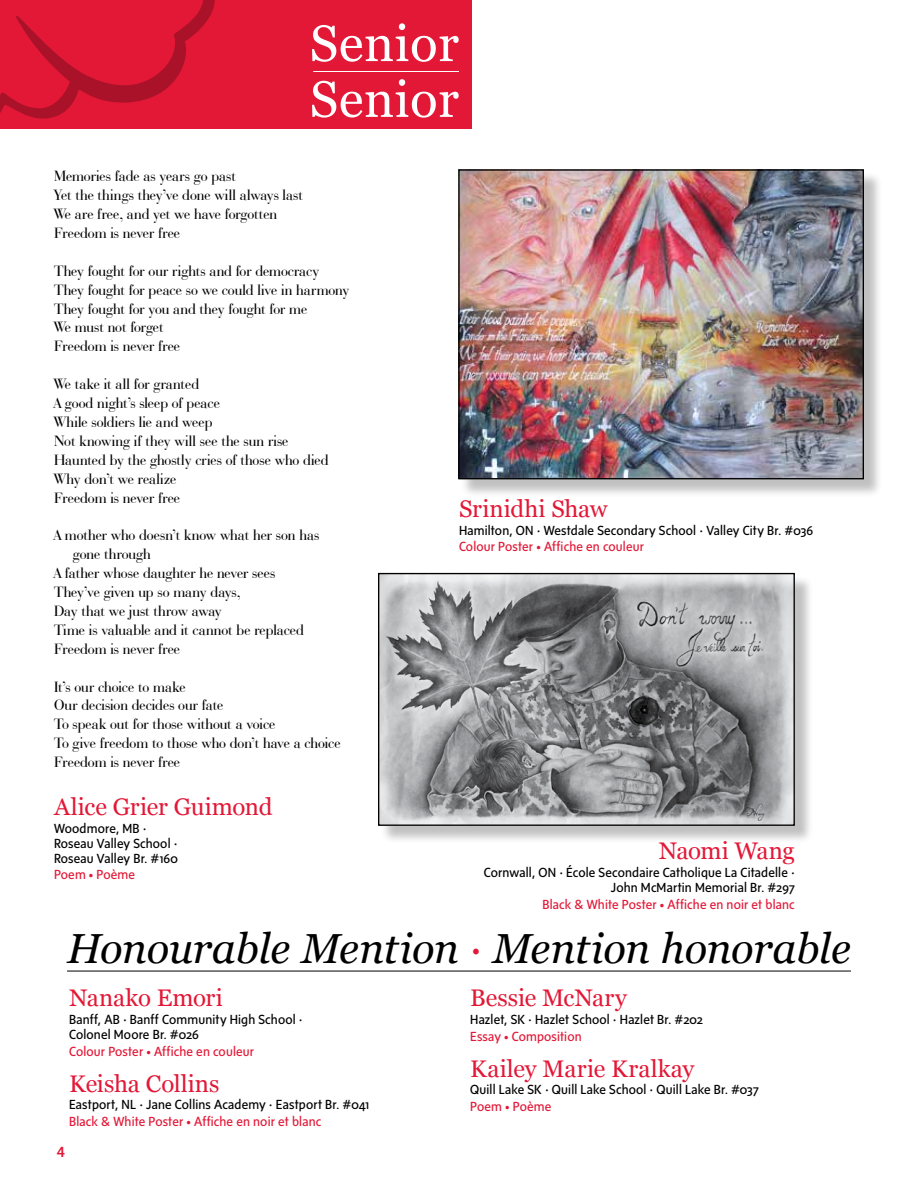
<style>
.page{position:relative;width:918px;height:1188px;background:#fff}
.page>*{position:absolute;margin:0;border:0;box-sizing:border-box;transform-origin:0 0}
.t1{font:51px/55.8px "Georgia";letter-spacing:.01em;color:#fff}
.t2{font:italic 42px "Georgia";letter-spacing:-.005em;color:#000}
.t3{font:24px "Georgia";color:#e31837}
.t4{font:15.75px/18.9px "Bauer Bodoni BT";letter-spacing:-.005em;color:#000}
.t5{font:500 15px "Sense";color:#e31837}
.t6{font:13.5px/15px "Sense";letter-spacing:.01em;color:#000}
.t7{font:13.5px "Sense";letter-spacing:.01em;color:#e31837}
.s1{font-family:"Georgia"}
.s2{color:#e31837}
.s3{font-style:normal;color:#e31837}
</style>
<div class="page">
<div style="left:461px;top:172px;width:422px;height:326px;background:#000;opacity:.25"></div>
<img style="left:460px;top:171px;width:402px;height:306px">
<div style="left:458px;top:169px;width:406px;height:310px;border:1px solid #000"></div>
<div style="left:380px;top:575px;width:433px;height:270px;background:#000;opacity:.25"></div>
<img style="left:380px;top:575px;width:413px;height:249px">
<div style="left:378px;top:573px;width:417px;height:253px;border:1px solid #000"></div>
<div style="left:0;top:0;width:471px;height:129px;background:#e31837"></div>
<hr style="left:313px;top:71px;width:146px;height:1px;background:#fff">
<svg style="left:0;top:0;width:215px;height:119px"></svg>
<svg style="left:67px;top:970px;width:224px;height:1px"></svg>
<svg style="left:298px;top:970px;width:162px;height:1px"></svg>
<svg style="left:489px;top:970px;width:162px;height:1px"></svg>
<hr style="left:67px;top:971px;width:784px;height:1px;background:#000">
<h1 class="t1" style="left:310px;top:17px;width:151px">Senior<br>Senior</h1>
<p class="t4" style="left:54px;top:166px;width:250px">Memories fade as years go past<br>Yet the things they’ve done will always last<br>We are free, and yet we have forgotten<br>Freedom is never free</p>
<p class="t4" style="left:54px;top:261px;width:297px">They fought for our rights and for democracy They fought for peace so we could live in harmony They fought for you and they fought for me<br>We must not forget<br>Freedom is never free</p>
<p class="t4" style="left:54px;top:374px;width:276px">We take it all for granted<br>A good night’s sleep of peace<br>While soldiers lie and weep<br>Not knowing if they will see the sun rise<br>Haunted by the ghostly cries of those who died<br>Why don’t we realize<br>Freedom is never free</p>
<p class="t4" style="left:54px;top:526px;width:267px">A mother who doesn’t know what her son has</p>
<p class="t4" style="left:73px;top:544px;width:79px">gone through</p>
<p class="t4" style="left:54px;top:563px;width:223px">A father whose daughter he never sees</p>
<p class="t4" style="left:54px;top:582px;width:188px">They’ve given up so many days,</p>
<p class="t4" style="left:54px;top:601px;width:169px">Day that we just throw away</p>
<p class="t4" style="left:54px;top:620px;width:251px">Time is valuable and it cannot be replaced</p>
<p class="t4" style="left:54px;top:639px;width:128px">Freedom is never free</p>
<p class="t4" style="left:54px;top:677px;width:288px">It’s our choice to make<br>Our decision decides our fate<br>To speak out for those without a voice<br>To give freedom to those who don’t have a choice<br>Freedom is never free</p>
<h3 class="t3" style="left:54px;top:792px;width:220px">Alice Grier Guimond</h3>
<p class="t6" style="left:54px;top:820px;width:125px">Woodmore, MB <span class="s1">·<br></span>Roseau Valley School <span class="s1">·<br></span>Roseau Valley Br. #160</p>
<p class="t7" style="left:54px;top:867px;width:83px">Poem • Poème</p>
<h3 class="t3" style="left:459px;top:494px;width:150px">Srinidhi Shaw</h3>
<p class="t6" style="left:459px;top:521px;width:356px;line-height:16.5px">Hamilton, ON <span class="s1">·</span> Westdale Secondary School <span class="s1">·</span> Valley City Br. #036<br><span class="s2">Colour Poster • Affiche en couleur</span></p>
<h3 class="t3" style="left:659px;top:837px;width:138px">Naomi Wang</h3>
<p class="t6" style="left:484px;top:865px;width:313px;text-align:right">Cornwall, ON <span class="s1">·</span> École Secondaire Catholique La Citadelle <span class="s1">·<br></span>John McMartin Memorial Br. #297</p>
<p class="t7" style="left:542px;top:896px;width:254px">Black &amp; White Poster • Affiche en noir et blanc</p>
<h2 class="t2" style="left:67px;top:922px;width:785px">Honourable Mention <span class="s3">·</span> Mention honorable</h2>
<h3 class="t3" style="left:69px;top:984px;width:155px">Nanako Emori</h3>
<p class="t6" style="left:69px;top:1012px;width:235px">Banff, AB <span class="s1">·</span> Banff Community High School <span class="s1">·<br></span>Colonel Moore Br. #026</p>
<p class="t7" style="left:69px;top:1043px;width:187px">Colour Poster • Affiche en couleur</p>
<h3 class="t3" style="left:69px;top:1069px;width:152px">Keisha Collins</h3>
<p class="t6" style="left:69px;top:1096px;width:302px;line-height:16.5px">Eastport, NL <span class="s1">·</span> Jane Collins Academy <span class="s1">·</span> Eastport Br. #041<br><span class="s2">Black &amp; White Poster • Affiche en noir et blanc</span></p>
<h3 class="t3" style="left:470px;top:984px;width:158px">Bessie McNary</h3>
<p class="t6" style="left:470px;top:1011px;width:234px;line-height:16.5px">Hazlet, SK <span class="s1">·</span> Hazlet School <span class="s1">·</span> Hazlet Br. #202<br><span class="s2">Essay • Composition</span></p>
<h3 class="t3" style="left:470px;top:1054px;width:226px">Kailey Marie Kralkay</h3>
<p class="t6" style="left:470px;top:1081px;width:290px;line-height:16.5px">Quill Lake SK <span class="s1">·</span> Quill Lake School <span class="s1">·</span> Quill Lake Br. #037<br><span class="s2">Poem • Poème</span></p>
<p class="t5" style="left:57px;top:1143px;width:10px">4</p>
</div>
